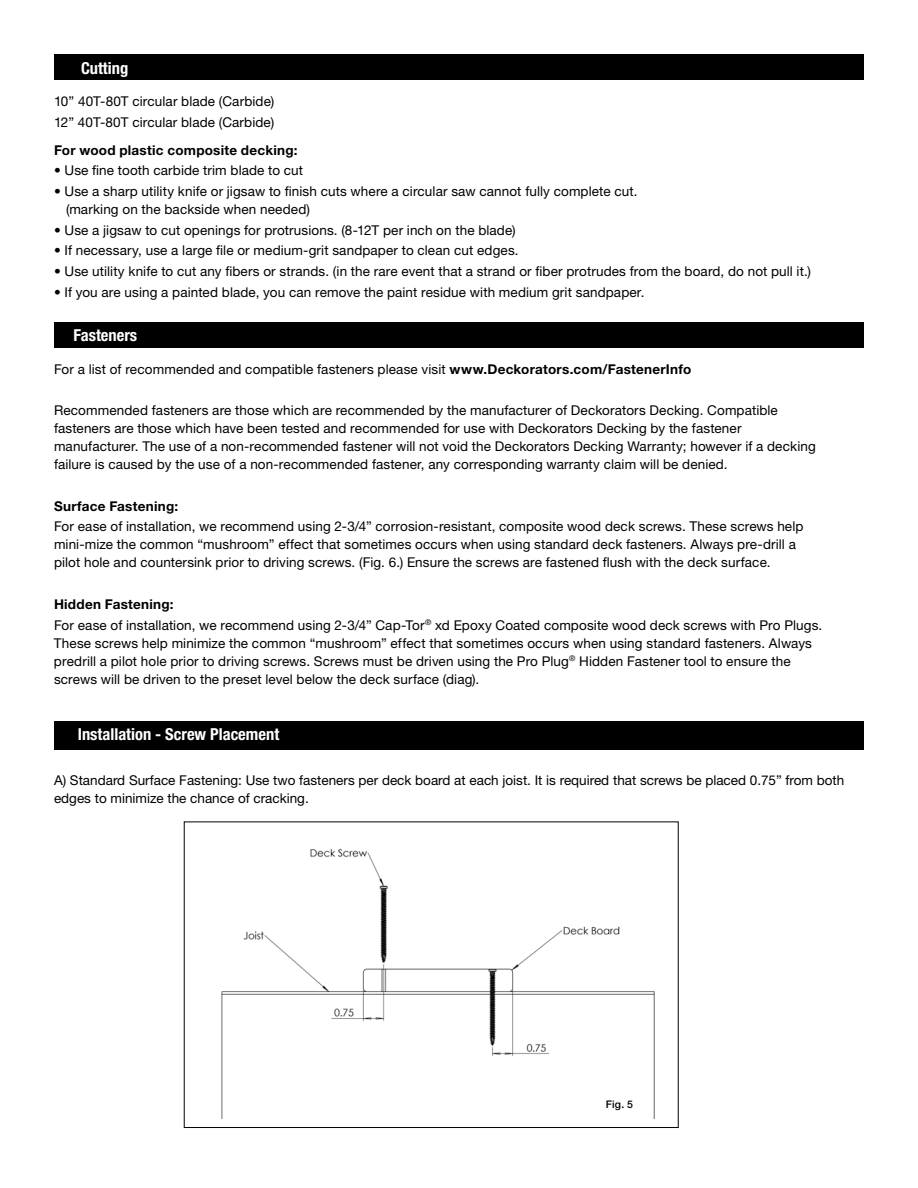
<style>
.page{position:relative;width:918px;height:1188px;background:#fff}
.page>*{position:absolute;margin:0;border:0;box-sizing:border-box;transform-origin:0 0}
.t1{font:700 condensed 16.5px "Helvetica Neue LT Std";color:#fff}
.t2{font:13.5px/18px "Helvetica Neue LT Std";letter-spacing:.01em;color:#000}
.t3{font:700 13.5px "Helvetica Neue LT Std";letter-spacing:.02em;color:#000}
.t4{font:500 10.5px "Helvetica Neue LT Std";color:#000}
.s1{font-weight:700}
</style>
<div class="page">
<div style="left:54px;top:54px;width:810px;height:26px;background:#000"></div>
<div style="left:54px;top:322px;width:810px;height:26px;background:#000"></div>
<div style="left:54px;top:721px;width:810px;height:29px;background:#000"></div>
<img style="left:221px;top:848px;width:434px;height:271px">
<div style="left:184px;top:821px;width:495px;height:307px;border:1px solid #000"></div>
<p class="t1" style="left:81px;top:58px;width:49px">Cutting</p>
<p class="t2" style="left:54px;top:90px;width:222px;line-height:20.7px">10” 40T-80T circular blade (Carbide)<br>12” 40T-80T circular blade (Carbide)</p>
<p class="t3" style="left:54px;top:142px;width:245px">For wood plastic composite decking:</p>
<p class="t2" style="left:54px;top:161px;width:251px">• Use fine tooth carbide trim blade to cut</p>
<p class="t2" style="left:66px;top:182px;width:573px;text-indent:-12px">• Use a sharp utility knife or jigsaw to finish cuts where a circular saw cannot fully complete cut. (marking on the backside when needed)</p>
<p class="t2" style="left:54px;top:221px;width:463px">• Use a jigsaw to cut openings for protrusions. (8-12T per inch on the blade)</p>
<p class="t2" style="left:54px;top:242px;width:466px">• If necessary, use a large file or medium-grit sandpaper to clean cut edges.</p>
<p class="t2" style="left:54px;top:262px;width:759px">• Use utility knife to cut any fibers or strands. (in the rare event that a strand or fiber protrudes from the board, do not pull it.)</p>
<p class="t2" style="left:54px;top:283px;width:592px">• If you are using a painted blade, you can remove the paint residue with medium grit sandpaper.</p>
<p class="t1" style="left:73px;top:325px;width:65px">Fasteners</p>
<p class="t2" style="left:54px;top:360px;width:639px">For a list of recommended and compatible fasteners please visit <span class="s1">www.Deckorators.com/FastenerInfo</span></p>
<p class="t2" style="left:54px;top:401px;width:763px">Recommended fasteners are those which are recommended by the manufacturer of Deckorators Decking. Compatible fasteners are those which have been tested and recommended for use with Deckorators Decking by the fastener manufacturer. The use of a non-recommended fastener will not void the Deckorators Decking Warranty; however if a decking failure is caused by the use of a non-recommended fastener, any corresponding warranty claim will be denied.</p>
<p class="t3" style="left:54px;top:498px;width:126px">Surface Fastening:</p>
<p class="t2" style="left:54px;top:517px;width:751px">For ease of installation, we recommend using 2-3/4” corrosion-resistant, composite wood deck screws. These screws help mini-mize the common “mushroom” effect that sometimes occurs when using standard deck fasteners. Always pre-drill a pilot hole and countersink prior to driving screws. (Fig. 6.) Ensure the screws are fastened flush with the deck surface.</p>
<p class="t2" style="left:54px;top:594px;width:770px;line-height:20.7px"><span class="s1">Hidden Fastening:<br></span>For ease of installation, we recommend using 2-3/4” Cap-Tor<sup>®</sup> xd Epoxy Coated composite wood deck screws with Pro Plugs.</p>
<p class="t2" style="left:54px;top:634px;width:759px">These screws help minimize the common “mushroom” effect that sometimes occurs when using standard fasteners. Always predrill a pilot hole prior to driving screws. Screws must be driven using the Pro Plug<sup>®</sup> Hidden Fastener tool to ensure the screws will be driven to the preset level below the deck surface (diag).</p>
<p class="t1" style="left:78px;top:724px;width:203px">Installation - Screw Placement</p>
<p class="t2" style="left:54px;top:771px;width:792px">A) Standard Surface Fastening: Use two fasteners per deck board at each joist. It is required that screws be placed 0.75” from both edges to minimize the chance of cracking.</p>
<p class="t4" style="left:606px;top:1098px;width:29px">Fig. 5</p>
</div>
